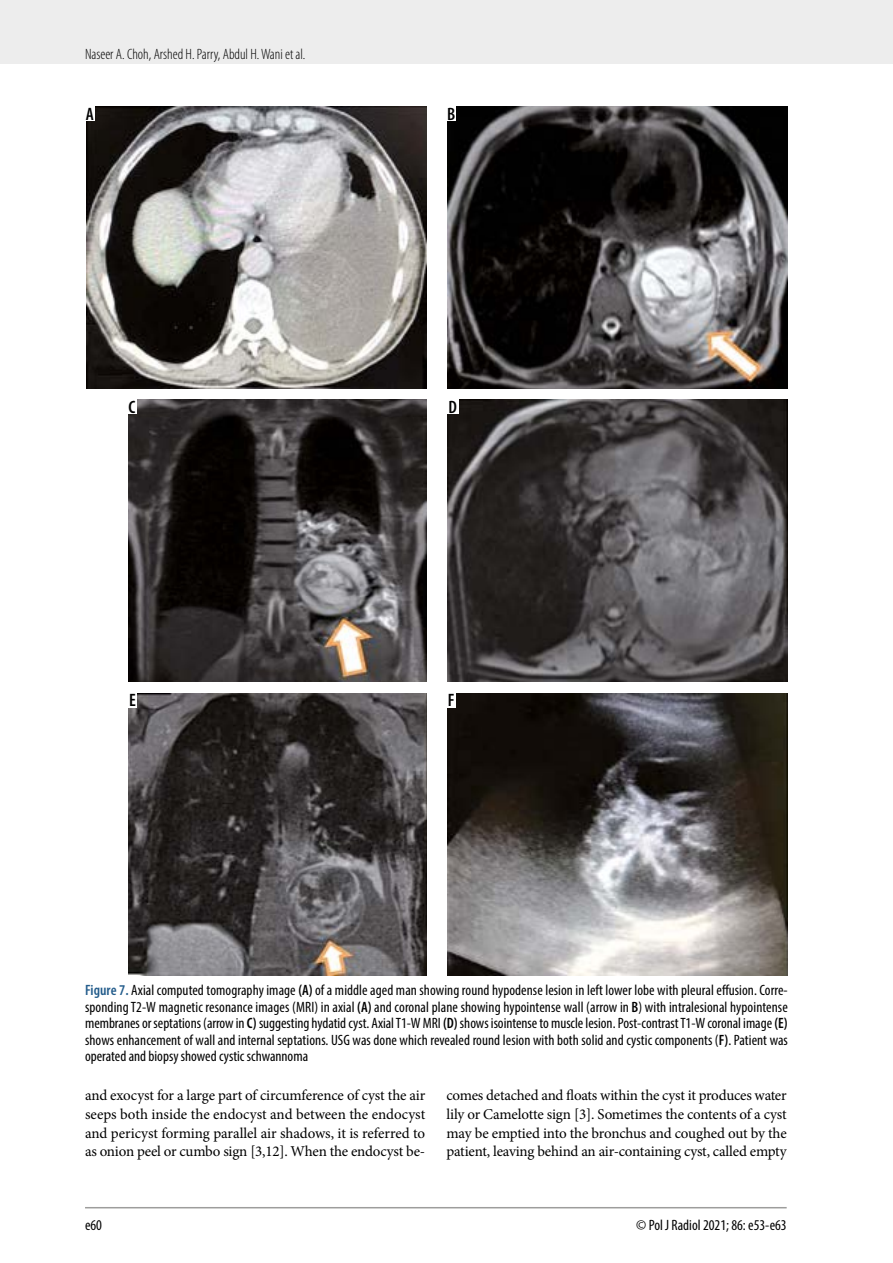
<style>
.page{position:relative;width:893px;height:1263px;background:#fff}
.page>*{position:absolute;margin:0;border:0;box-sizing:border-box;transform-origin:0 0}
.t1{font:600 condensed 18px "Myriad Pro";color:#000}
.t2{font:condensed 15px/16.5px "Myriad Pro";color:#000;text-align:justify}
.t3{font:15px/18.8px "Minion Pro";letter-spacing:-.015em;color:#000;text-align:justify}
.t4{font:300 condensed 15px "Myriad Pro";color:#000}
.s1{font-weight:600;color:#245d8c}
.s2{font-weight:600}
</style>
<div class="page">
<div style="left:0;top:0;width:893px;height:64px;background:#ededed"></div>
<hr style="left:85px;top:1207px;width:702px;height:1px;background:#9d9d9c">
<img style="left:86px;top:106px;width:340px;height:283px">
<img style="left:129px;top:399px;width:297px;height:282px">
<img style="left:129px;top:693px;width:297px;height:282px">
<img style="left:448px;top:106px;width:340px;height:283px">
<img style="left:448px;top:399px;width:340px;height:282px">
<img style="left:448px;top:693px;width:340px;height:282px">
<div style="left:85px;top:105px;width:10px;height:15px;background:#fff"></div>
<div style="left:446px;top:105px;width:10px;height:15px;background:#fff"></div>
<div style="left:446px;top:398px;width:13px;height:15px;background:#fff"></div>
<div style="left:127px;top:398px;width:10px;height:15px;background:#fff"></div>
<div style="left:446px;top:692px;width:10px;height:15px;background:#fff"></div>
<div style="left:128px;top:692px;width:9px;height:15px;background:#fff"></div>
<p class="t4" style="left:85px;top:45px;width:222px">Naseer A. Choh, Arshed H. Parry, Abdul H. Wani et al.</p>
<p class="t1" style="left:86px;top:103px;width:10px">A</p>
<p class="t1" style="left:447px;top:103px;width:10px">B</p>
<p class="t1" style="left:129px;top:395px;width:8px">C</p>
<p class="t1" style="left:448px;top:395px;width:10px">D</p>
<p class="t1" style="left:129px;top:689px;width:8px">E</p>
<p class="t1" style="left:448px;top:689px;width:8px">F</p>
<p class="t2" style="left:85px;top:982px;width:704px"><span class="s1">Figure 7.</span> Axial computed tomography image <span class="s2">(A)</span> of a middle aged man showing round hypodense lesion in left lower lobe with pleural effusion. Corre&shy;sponding T2-W magnetic resonance images (MRI) in axial <span class="s2">(A)</span> and coronal plane showing hypointense wall (arrow in <span class="s2">B</span>) with intralesional hypointense membranes or septations (arrow in <span class="s2">C)</span> suggesting hydatid cyst. Axial T1-W MRI <span class="s2">(D)</span> shows isointense to muscle lesion. Post-contrast T1-W coronal image <span class="s2">(E) </span>shows enhancement of wall and internal septations. USG was done which revealed round lesion with both solid and cystic components (<span class="s2">F)</span>. Patient was operated and biopsy showed cystic schwannoma</p>
<p class="t3" style="left:85px;top:1086px;width:342px">and exocyst for a large part of circumference of cyst the air seeps both inside the endocyst and between the endocyst and pericyst forming parallel air shadows, it is referred to as onion peel or cumbo sign [3,12]. When the endocyst be-</p>
<p class="t3" style="left:446px;top:1086px;width:342px">comes detached and floats within the cyst it produces water lily or Camelotte sign [3]. Sometimes the contents of a cyst may be emptied into the bronchus and coughed out by the patient, leaving behind an air-containing cyst, called empty</p>
<p class="t2" style="left:85px;top:1216px;width:18px">e60</p>
<p class="t2" style="left:636px;top:1216px;width:152px">© Pol J Radiol 2021; 86: e53-e63</p>
</div>
